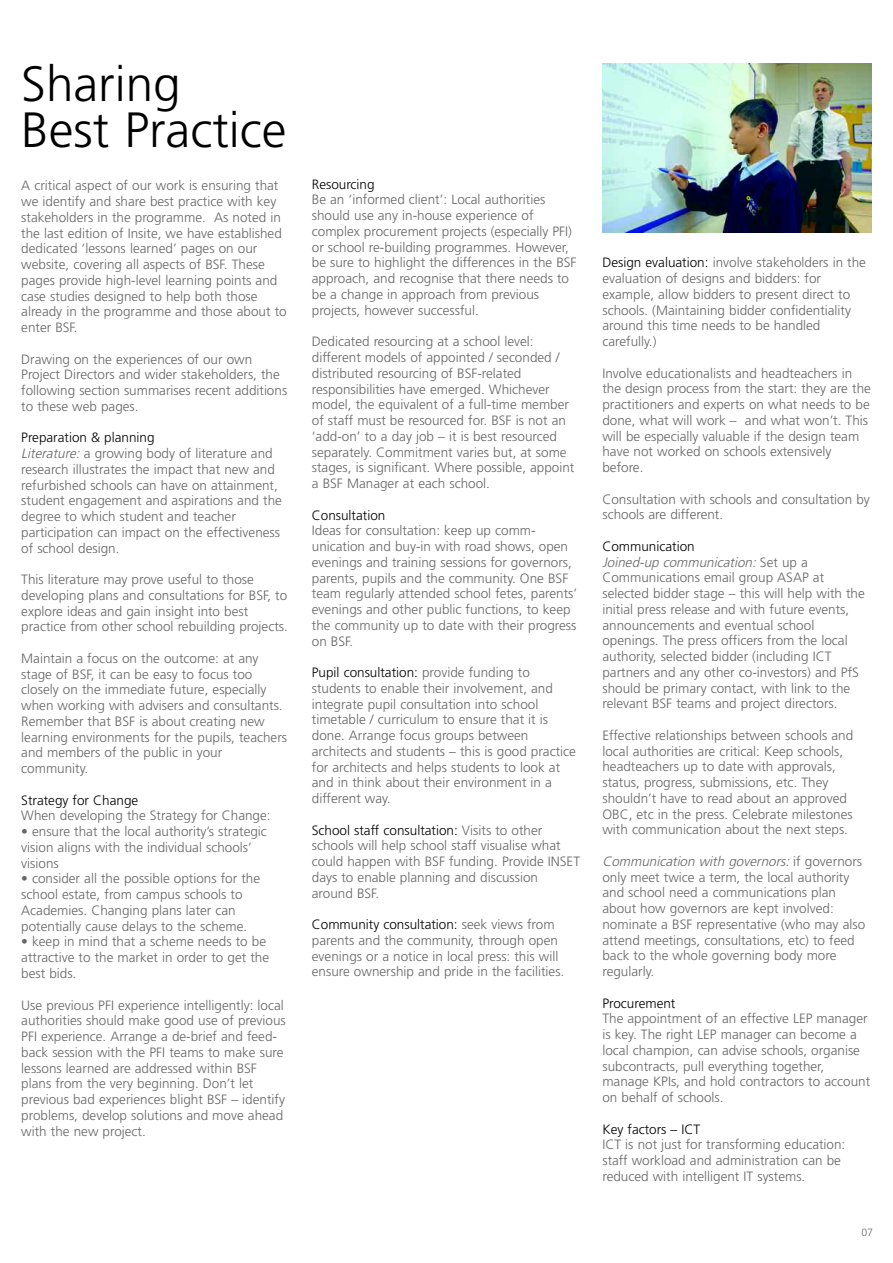
<style>
.page{position:relative;width:893px;height:1263px;background:#fff}
.page>*{position:absolute;margin:0;border:0;box-sizing:border-box;transform-origin:0 0}
.t1{font:300 49.5px/46.5px "Frutiger LT Com";color:#000}
.t2{font:300 13.5px/15.8px "Frutiger LT Com";color:#666}
.t3{font:300 13.5px "Frutiger LT Com";color:#000}
.t4{font:300 10.5px "Frutiger LT Com";color:#666}
.s1{color:#000}
.s2{font-style:italic}
</style>
<div class="page">
<img style="left:602px;top:64px;width:270px;height:168px">
<h1 class="t1" style="left:21px;top:61px;width:267px">Sharing<br>Best Practice</h1>
<p class="t2" style="left:21px;top:178px;width:267px">A critical aspect of our work is ensuring that we identify and share best practice with key stakeholders in the programme. As noted in the last edition of Insite, we have established dedicated ‘lessons learned’ pages on our website, covering all aspects of BSF. These pages provide high-level learning points and case studies designed to help both those already in the programme and those about to enter BSF.</p>
<p class="t2" style="left:21px;top:351px;width:267px">Drawing on the experiences of our own Project Directors and wider stakeholders, the following section summarises recent additions to these web pages.</p>
<p class="t2" style="left:21px;top:430px;width:262px"><span class="s1">Preparation &amp; planning<br></span><span class="s2">Literature:</span>a growing body of literature and research illustrates the impact that new and refurbished schools can have on attainment, student engagement and aspirations and the degree to which student and teacher participation can impact on the effectiveness of school design.</p>
<p class="t2" style="left:21px;top:572px;width:268px">This literature may prove useful to those developing plans and consultations for BSF, to explore ideas and gain insight into best practice from other school rebuilding projects.</p>
<p class="t2" style="left:21px;top:650px;width:267px">Maintain a focus on the outcome: at any stage of BSF, it can be easy to focus too closely on the immediate future, especially when working with advisers and consultants.<br>Remember that BSF is about creating new learning environments for the pupils, teachers and members of the public in your community.</p>
<p class="t3" style="left:21px;top:792px;width:118px">Strategy for Change</p>
<p class="t2" style="left:21px;top:808px;width:251px">When developing the Strategy for Change:</p>
<p class="t2" style="left:21px;top:824px;width:247px">• ensure that the local authority’s strategic vision aligns with the individual schools’ visions</p>
<p class="t2" style="left:21px;top:871px;width:240px">• consider all the possible options for the school estate, from campus schools to Academies. Changing plans later can potentially cause delays to the scheme.</p>
<p class="t2" style="left:21px;top:934px;width:249px">• keep in mind that a scheme needs to be attractive to the market in order to get the best bids.</p>
<p class="t2" style="left:21px;top:997px;width:266px">Use previous PFI experience intelligently: local authorities should make good use of previous PFI experience. Arrange a de-brief and feed&shy;back session with the PFI teams to make sure lessons learned are addressed within BSF plans from the very beginning. Don’t let previous bad experiences blight BSF – identify problems, develop solutions and move ahead with the new project.</p>
<p class="t3" style="left:312px;top:176px;width:64px">Resourcing</p>
<p class="t2" style="left:312px;top:192px;width:266px">Be an ‘informed client’: Local authorities should use any in-house experience of complex procurement projects (especially PFI) or school re-building programmes. However, be sure to highlight the differences in the BSF approach, and recognise that there needs to be a change in approach from previous projects, however successful.</p>
<p class="t2" style="left:312px;top:334px;width:264px">Dedicated resourcing at a school level: different models of appointed / seconded / distributed resourcing of BSF-related responsibilities have emerged. Whichever model, the equivalent of a full-time member of staff must be resourced for. BSF is not an ‘add-on’ to a day job – it is best resourced separately. Commitment varies but, at some stages, is significant. Where possible, appoint a BSF Manager at each school.</p>
<p class="t3" style="left:312px;top:507px;width:75px">Consultation</p>
<p class="t2" style="left:312px;top:523px;width:267px">Ideas for consultation: keep up comm&shy;unication and buy-in with road shows, open evenings and training sessions for governors, parents, pupils and the community. One BSF team regularly attended school fetes, parents’ evenings and other public functions, to keep the community up to date with their progress on BSF.</p>
<p class="t2" style="left:312px;top:665px;width:266px"><span class="s1">Pupil consultation:</span> provide funding to students to enable their involvement, and integrate pupil consultation into school timetable / curriculum to ensure that it is done. Arrange focus groups between architects and students – this is good practice for architects and helps students to look at and in think about their environment in a different way.</p>
<p class="t2" style="left:312px;top:822px;width:270px"><span class="s1">School staff consultation:</span> Visits to other schools will help school staff visualise what could happen with BSF funding. Provide INSET days to enable planning and discussion around BSF.</p>
<p class="t2" style="left:312px;top:917px;width:254px"><span class="s1">Community consultation:</span> seek views from parents and the community, through open evenings or a notice in local press: this will ensure ownership and pride in the facilities.</p>
<p class="t2" style="left:602px;top:255px;width:265px"><span class="s1">Design evaluation:</span> involve stakeholders in the evaluation of designs and bidders: for example, allow bidders to present direct to schools. (Maintaining bidder confidentiality around this time needs to be handled carefully.)</p>
<p class="t2" style="left:602px;top:365px;width:270px">Involve educationalists and headteachers in the design process from the start: they are the practitioners and experts on what needs to be done, what will work – and what won’t. This will be especially valuable if the design team have not worked on schools extensively before.</p>
<p class="t2" style="left:602px;top:491px;width:269px">Consultation with schools and consultation by schools are different.</p>
<p class="t2" style="left:602px;top:538px;width:264px"><span class="s1">Communication<br></span><span class="s2">Joined-up communication:</span> S e t u p a Communications email group ASAP at selected bidder stage – this will help with the initial press release and with future events, announcements and eventual school openings. The press officers from the local authority, selected bidder (including ICT partners and any other co-investors) and PfS should be primary contact, with link to the relevant BSF teams and project directors.</p>
<p class="t2" style="left:602px;top:727px;width:252px">Effective relationships between schools and local authorities are critical: Keep schools, headteachers up to date with approvals, status, progress, submissions, etc. They shouldn’t have to read about an approved OBC, etc in the press. Celebrate milestones with communication about the next steps.</p>
<p class="t2" style="left:602px;top:853px;width:264px"><span class="s2">Communication with governors:</span> i f g o v e r n o r s only meet twice a term, the local authority and school need a communications plan about how governors are kept involved: nominate a BSF representative (who may also attend meetings, consultations, etc) to feed back to the whole governing body more regularly.</p>
<p class="t3" style="left:602px;top:995px;width:75px">Procurement</p>
<p class="t2" style="left:602px;top:1011px;width:269px">The appointment of an effective LEP manager is key. The right LEP manager can become a local champion, can advise schools, organise subcontracts, pull everything together, manage KPIs, and hold contractors to account on behalf of schools.</p>
<p class="t3" style="left:602px;top:1121px;width:99px">Key factors – ICT</p>
<p class="t2" style="left:602px;top:1137px;width:244px">ICT is not just for transforming education: staff workload and administration can be reduced with intelligent IT systems.</p>
<p class="t4" style="left:861px;top:1226px;width:13px">07</p>
</div>
